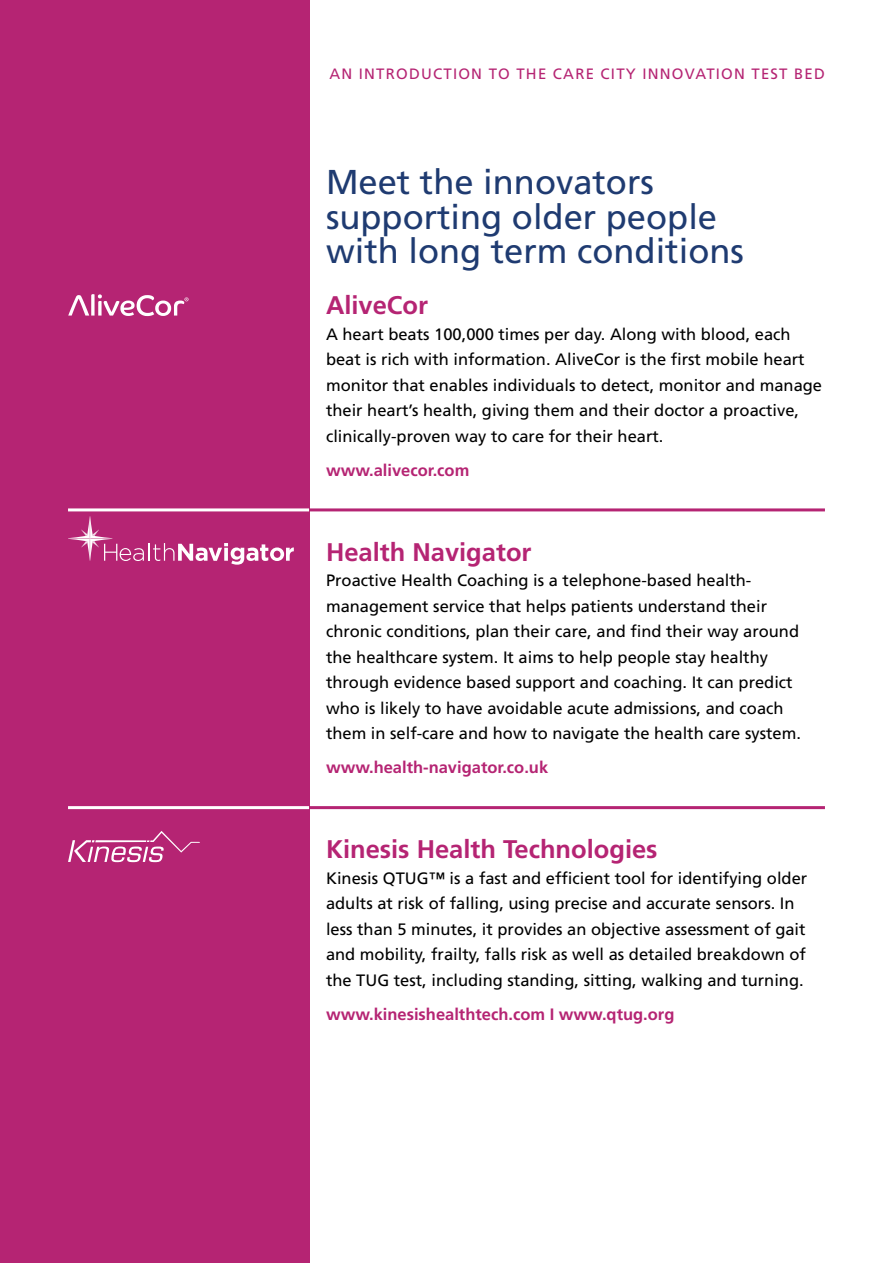
<style>
.page{position:relative;width:893px;height:1263px;background:#fff}
.page>*{position:absolute;margin:0;border:0;box-sizing:border-box;transform-origin:0 0}
.t1{font:34.5px/34.5px "Frutiger";color:#1f3b71}
.t2{font:700 25.5px "Frutiger";color:#b52473}
.t3{font:16.5px/25.5px "Frutiger";color:#000}
.t4{font:700 16.5px "Frutiger";color:#b52473}
.t5{font:15px "Frutiger";letter-spacing:.08em;color:#b52473}
</style>
<div class="page">
<div style="left:0;top:0;width:309px;height:1263px;background:#b52473"></div>
<hr style="left:68px;top:508px;width:757px;height:3px;background:#b52473">
<hr style="left:68px;top:508px;width:241px;height:3px;background:#fff">
<hr style="left:68px;top:806px;width:757px;height:3px;background:#b52473">
<hr style="left:68px;top:806px;width:241px;height:3px;background:#fff">
<svg style="left:68px;top:294px;width:121px;height:22px"></svg>
<svg style="left:68px;top:516px;width:226px;height:49px"></svg>
<svg style="left:68px;top:831px;width:132px;height:31px"></svg>
<p class="t5" style="left:329px;top:64px;width:497px">AN INTRODUCTION TO THE CARE CITY INNOVATION TEST BED</p>
<h1 class="t1" style="left:326px;top:165px;width:419px">Meet the innovators supporting older people with long term conditions</h1>
<h2 class="t2" style="left:326px;top:290px;width:104px">AliveCor</h2>
<p class="t3" style="left:326px;top:321px;width:498px">A heart beats 100,000 times per day. Along with blood, each beat is rich with information. AliveCor is the first mobile heart monitor that enables individuals to detect, monitor and manage their heart’s health, giving them and their doctor a proactive, clinically-proven way to care for their heart.</p>
<p class="t4" style="left:326px;top:460px;width:145px">www.alivecor.com</p>
<h2 class="t2" style="left:326px;top:537px;width:207px">Health Navigator</h2>
<p class="t3" style="left:326px;top:568px;width:476px">Proactive Health Coaching is a telephone-based health&shy;management service that helps patients understand their chronic conditions, plan their care, and find their way around the healthcare system. It aims to help people stay healthy through evidence based support and coaching. It can predict who is likely to have avoidable acute admissions, and coach them in self-care and how to navigate the health care system.</p>
<p class="t4" style="left:326px;top:758px;width:224px">www.health-navigator.co.uk</p>
<h2 class="t2" style="left:326px;top:834px;width:333px">Kinesis Health Technologies</h2>
<p class="t3" style="left:326px;top:865px;width:483px">Kinesis QTUG™ is a fast and efficient tool for identifying older adults at risk of falling, using precise and accurate sensors. In less than 5 minutes, it provides an objective assessment of gait and mobility, frailty, falls risk as well as detailed breakdown of the TUG test, including standing, sitting, walking and turning.</p>
<p class="t4" style="left:326px;top:1004px;width:350px">www.kinesishealthtech.com I www.qtug.org</p>
</div>
